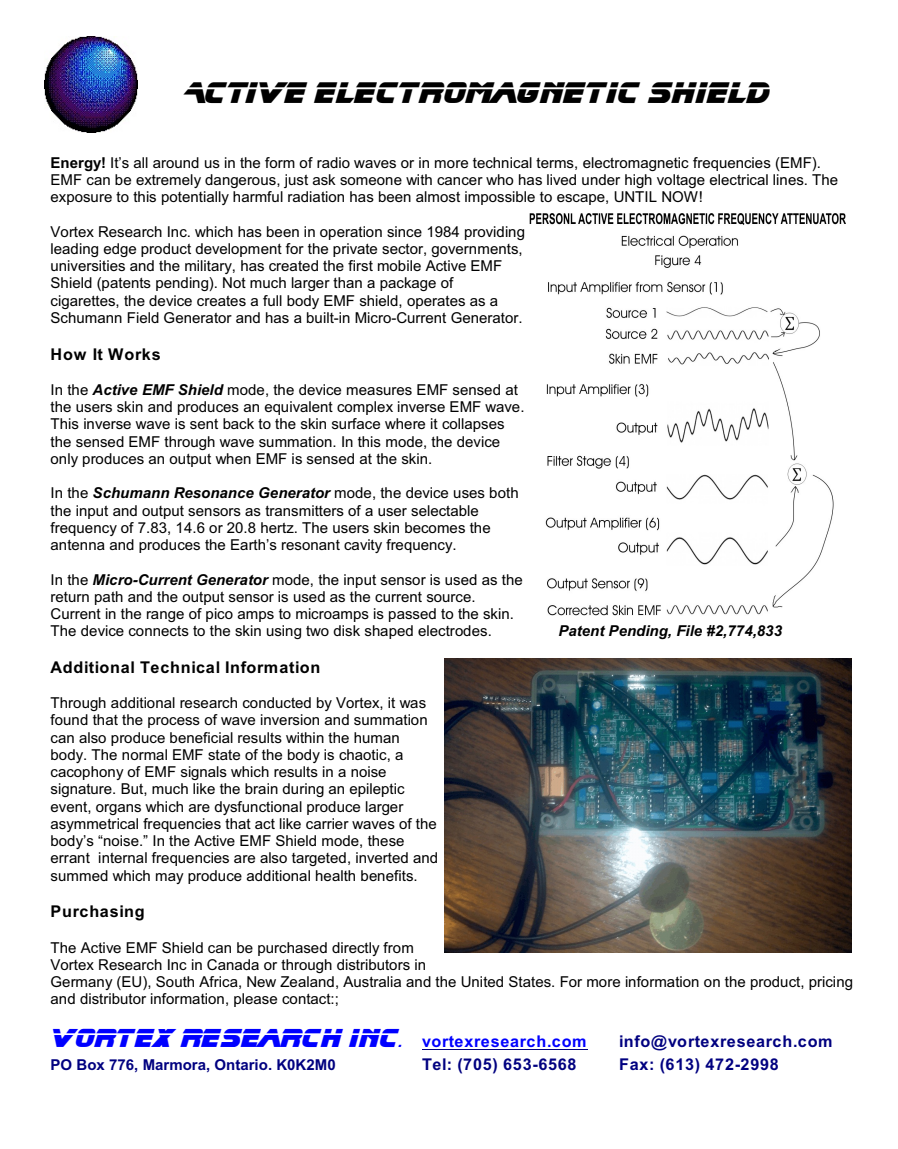
<style>
.page{position:relative;width:898px;height:1149px;background:#fff}
.page>*{position:absolute;margin:0;border:0;box-sizing:border-box;transform-origin:0 0}
.t1{font:30px "Blade Runner Movie Font";color:#000}
.t2{font:700 16.25px "Arial";letter-spacing:.045em;color:#000080}
.t3{font:700 16.25px "Arial";letter-spacing:.04em;color:#000}
.t4{font:700 16.25px "Arial";letter-spacing:.04em;color:#00f}
.t5{font:15px/17.2px "Arial";letter-spacing:.005em;color:#000}
.t6{font:700 15px "Arial";color:#000080}
.t7{font:italic 700 15px "Arial";letter-spacing:.005em;color:#000}
.s1{font-weight:700}
.s2{font-weight:700;font-style:italic}
.s3{font-family:"Blade Runner Movie Font";font-style:italic;font-size:26.12px}
.s4{font-family:"Blade Runner Movie Font";font-style:italic;font-size:15px}
</style>
<div class="page">
<img style="left:44px;top:36px;width:94px;height:96px">
<hr style="left:422px;top:1049px;width:165px;height:1px;background:#000080">
<img style="left:530px;top:213px;width:315px;height:402px">
<img style="left:444px;top:658px;width:407px;height:294px">
<h1 class="t1" style="left:188px;top:81px;width:582px">ACTIVE ELECTROMAGNETIC SHIELD</h1>
<p class="t5" style="left:51px;top:155px;width:789px"><span class="s1">Energy!</span> It’s all around us in the form of radio waves or in more technical terms, electromagnetic frequencies (EMF).<br>EMF can be extremely dangerous, just ask someone with cancer who has lived under high voltage electrical lines. The exposure to this potentially harmful radiation has been almost impossible to escape, UNTIL NOW!</p>
<p class="t5" style="left:51px;top:224px;width:476px">Vortex Research Inc. which has been in operation since 1984 providing leading edge product development for the private sector, governments, universities and the military, has created the first mobile Active EMF Shield (patents pending). Not much larger than a package of cigarettes, the device creates a full body EMF shield, operates as a Schumann Field Generator and has a built-in Micro-Current Generator.</p>
<p class="t3" style="left:51px;top:348px;width:112px">How It Works</p>
<p class="t5" style="left:51px;top:382px;width:475px">In the <span class="s2">Active EMF Shield</span> mode, the device measures EMF sensed at the users skin and produces an equivalent complex inverse EMF wave.<br>This inverse wave is sent back to the skin surface where it collapses the sensed EMF through wave summation. In this mode, the device only produces an output when EMF is sensed at the skin.</p>
<p class="t5" style="left:51px;top:486px;width:469px">In the <span class="s2">Schumann Resonance Generator</span> mode, the device uses both the input and output sensors as transmitters of a user selectable frequency of 7.83, 14.6 or 20.8 hertz. The users skin becomes the antenna and produces the Earth’s resonant cavity frequency.</p>
<p class="t5" style="left:51px;top:572px;width:474px">In the <span class="s2">Micro-Current Generator</span> mode, the input sensor is used as the return path and the output sensor is used as the current source.<br>Current in the range of pico amps to microamps is passed to the skin.<br>The device connects to the skin using two disk shaped electrodes.</p>
<p class="t7" style="left:558px;top:625px;width:225px">Patent Pending, File #2,774,833</p>
<p class="t3" style="left:51px;top:661px;width:271px">Additional Technical Information</p>
<p class="t5" style="left:51px;top:695px;width:389px">Through additional research conducted by Vortex, it was found that the process of wave inversion and summation can also produce beneficial results within the human body. The normal EMF state of the body is chaotic, a cacophony of EMF signals which results in a noise signature. But, much like the brain during an epileptic event, organs which are dysfunctional produce larger asymmetrical frequencies that act like carrier waves of the body’s “noise.” In the Active EMF Shield mode, these errant internal frequencies are also targeted, inverted and summed which may produce additional health benefits.</p>
<p class="t3" style="left:51px;top:905px;width:96px">Purchasing</p>
<p class="t5" style="left:51px;top:940px;width:804px">The Active EMF Shield can be purchased directly from<br>Vortex Research Inc in Canada or through distributors in<br>Germany (EU), South Africa, New Zealand, Australia and the United States. For more information on the product, pricing and distributor information, please contact:;</p>
<p class="t4" style="left:51px;top:1035px;width:537px"><span class="s3">VORTEX RESEARCH INC</span><span class="s4">.</span> vortexresearch.com</p>
<p class="t2" style="left:619px;top:1035px;width:215px">info@vortexresearch.com</p>
<p class="t6" style="left:51px;top:1059px;width:286px">PO Box 776, Marmora, Ontario. K0K2M0</p>
<p class="t2" style="left:422px;top:1058px;width:156px">Tel: (705) 653-6568</p>
<p class="t2" style="left:619px;top:1058px;width:161px">Fax: (613) 472-2998</p>
</div>
